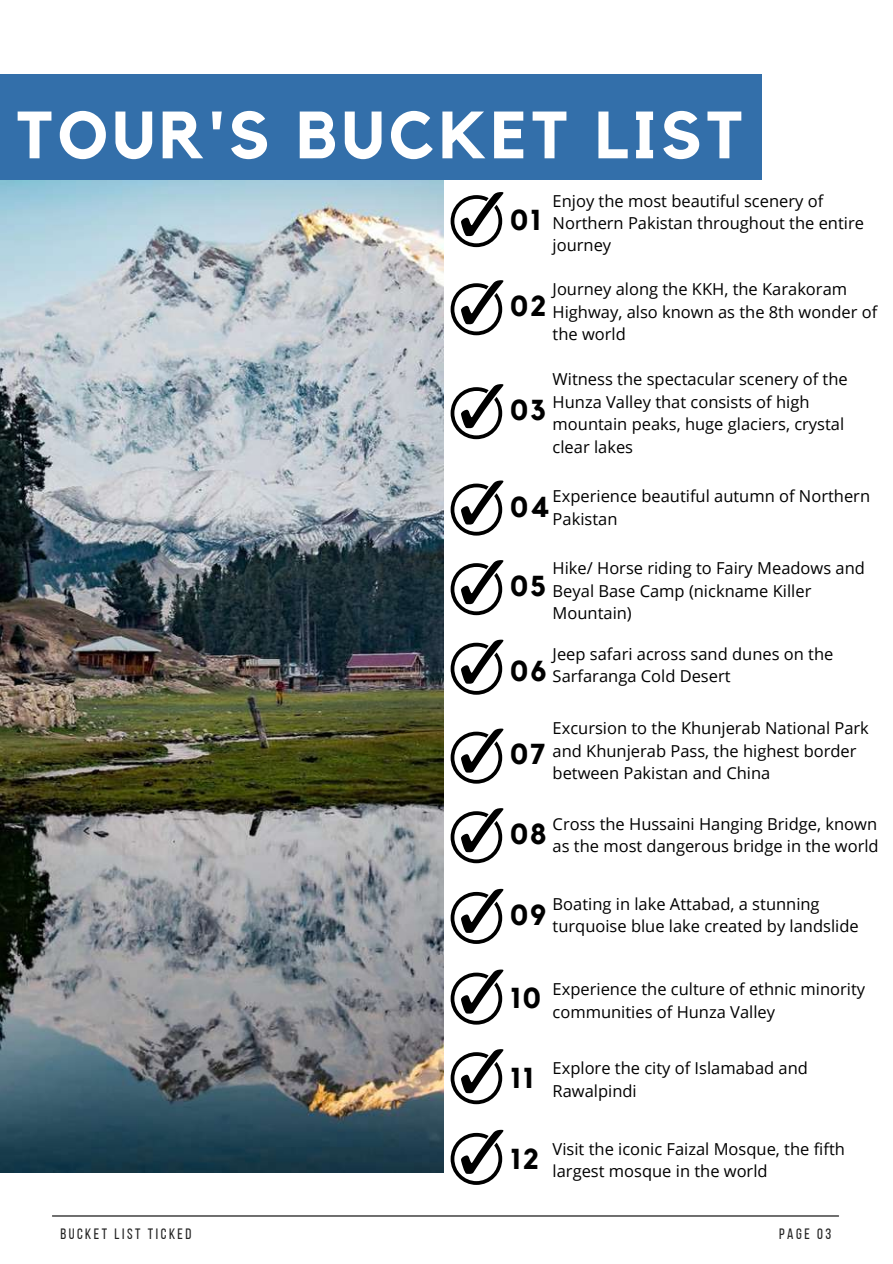
<style>
.page{position:relative;width:893px;height:1264px;background:#fff}
.page>*{position:absolute;margin:0;border:0;box-sizing:border-box;transform-origin:0 0}
.t1{font:700 66px "Kollektif";letter-spacing:.07em;color:#fff}
.t2{font:700 28.8px "Kollektif";letter-spacing:.07em;color:#000}
.t3{font:16.5px/22.5px "Open Sans";color:#000}
.t4{font:15px "Bebas Neue";letter-spacing:.17em;color:#222}
</style>
<div class="page">
<img style="left:0;top:179px;width:443px;height:993px">
<div style="left:0;top:74px;width:761px;height:105px;background:#336faa"></div>
<hr style="left:52px;top:1215px;width:786px;height:1px;background:#000">
<svg style="left:450px;top:280px;width:53px;height:55px"></svg>
<svg style="left:450px;top:384px;width:53px;height:55px"></svg>
<svg style="left:450px;top:480px;width:53px;height:55px"></svg>
<svg style="left:450px;top:560px;width:53px;height:55px"></svg>
<svg style="left:450px;top:728px;width:53px;height:55px"></svg>
<svg style="left:450px;top:808px;width:53px;height:55px"></svg>
<svg style="left:450px;top:888px;width:53px;height:55px"></svg>
<svg style="left:450px;top:969px;width:53px;height:55px"></svg>
<svg style="left:450px;top:192px;width:53px;height:55px"></svg>
<svg style="left:450px;top:1049px;width:53px;height:55px"></svg>
<svg style="left:450px;top:639px;width:53px;height:55px"></svg>
<svg style="left:450px;top:1129px;width:53px;height:55px"></svg>
<h1 class="t1" style="left:16px;top:105px;width:728px">TOUR'S BUCKET LIST</h1>
<h2 class="t2" style="left:510px;top:206px;width:32px">01</h2>
<p class="t3" style="left:552px;top:189px;width:313px">Enjoy the most beautiful scenery of<br>Northern Pakistan throughout the entire journey</p>
<p class="t3" style="left:552px;top:278px;width:326px">Journey along the KKH, the Karakoram<br>Highway, also known as the 8th wonder of the world</p>
<h2 class="t2" style="left:510px;top:292px;width:38px">02</h2>
<p class="t3" style="left:552px;top:368px;width:296px">Witness the spectacular scenery of the<br>Hunza Valley that consists of high mountain peaks, huge glaciers, crystal clear lakes</p>
<p class="t3" style="left:552px;top:484px;width:319px">Experience beautiful autumn of Northern<br>Pakistan</p>
<h2 class="t2" style="left:510px;top:396px;width:37px">03</h2>
<h2 class="t2" style="left:510px;top:494px;width:41px">04</h2>
<h2 class="t2" style="left:510px;top:572px;width:38px">05</h2>
<p class="t3" style="left:552px;top:556px;width:314px">Hike/ Horse riding to Fairy Meadows and<br>Beyal Base Camp (nickname Killer<br>Mountain)</p>
<p class="t3" style="left:552px;top:642px;width:282px">Jeep safari across sand dunes on the<br>Sarfaranga Cold Desert</p>
<h2 class="t2" style="left:510px;top:657px;width:38px">06</h2>
<p class="t3" style="left:552px;top:716px;width:318px">Excursion to the Khunjerab National Park and Khunjerab Pass, the highest border between Pakistan and China</p>
<p class="t3" style="left:552px;top:812px;width:327px">Cross the Hussaini Hanging Bridge, known as the most dangerous bridge in the world</p>
<h2 class="t2" style="left:510px;top:741px;width:37px">07</h2>
<h2 class="t2" style="left:510px;top:820px;width:38px">08</h2>
<p class="t3" style="left:552px;top:892px;width:307px">Boating in lake Attabad, a stunning turquoise blue lake created by landslide</p>
<h2 class="t2" style="left:510px;top:901px;width:38px">09</h2>
<h2 class="t2" style="left:510px;top:985px;width:32px">10</h2>
<p class="t3" style="left:552px;top:977px;width:314px">Experience the culture of ethnic minority communities of Hunza Valley</p>
<h2 class="t2" style="left:510px;top:1064px;width:25px">11</h2>
<p class="t3" style="left:552px;top:1056px;width:257px">Explore the city of Islamabad and<br>Rawalpindi</p>
<h2 class="t2" style="left:510px;top:1145px;width:30px">12</h2>
<p class="t3" style="left:552px;top:1137px;width:294px">Visit the iconic Faizal Mosque, the fifth largest mosque in the world</p>
<p class="t4" style="left:60px;top:1227px;width:133px">BUCKET LIST TICKED</p>
<p class="t4" style="left:779px;top:1227px;width:54px">PAGE 03</p>
</div>
